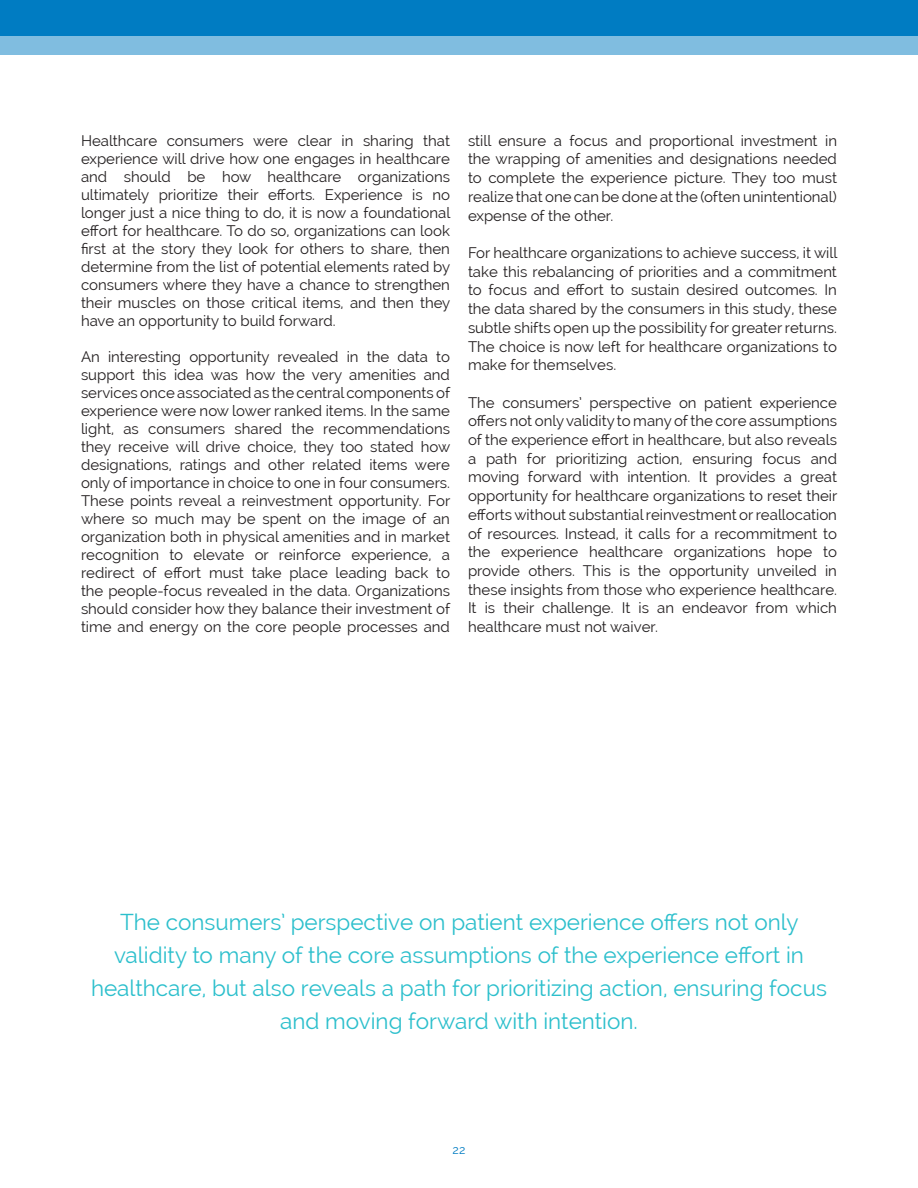
<style>
.page{position:relative;width:918px;height:1188px;background:#fff}
.page>*{position:absolute;margin:0;border:0;box-sizing:border-box;transform-origin:0 0}
.t1{font:22.5px/33px "Raleway";color:#2cbfcc;text-align:center}
.t2{font:15px/18px "Raleway";color:#231f20;text-align:justify}
.t3{font:12px "Raleway";color:#007cc2}
</style>
<div class="page">
<svg style="left:0;top:0;width:918px;height:54px;background:#2a91cc"></svg>
<p class="t2" style="left:81px;top:132px;width:371px">Healthcare consumers were clear in sharing that experience will drive how one engages in healthcare and should be how healthcare organizations ultimately prioritize their efforts. Experience is no longer just a nice thing to do, it is now a foundational effort for healthcare. To do so, organizations can look first at the story they look for others to share, then determine from the list of potential elements rated by consumers where they have a chance to strengthen their muscles on those critical items, and then they have an opportunity to build forward.</p>
<p class="t2" style="left:81px;top:348px;width:371px">An interesting opportunity revealed in the data to support this idea was how the very amenities and services once associated as the central components of experience were now lower ranked items. In the same light, as consumers shared the recommendations they receive will drive choice, they too stated how designations, ratings and other related items were only of importance in choice to one in four consumers.<br>These points reveal a reinvestment opportunity. For where so much may be spent on the image of an organization both in physical amenities and in market recognition to elevate or reinforce experience, a redirect of effort must take place leading back to the people-focus revealed in the data. Organizations should consider how they balance their investment of time and energy on the core people processes and</p>
<p class="t2" style="left:468px;top:131px;width:371px;line-height:18.8px">still ensure a focus and proportional investment in the wrapping of amenities and designations needed to complete the experience picture. They too must realize that one can be done at the (often unintentional) expense of the other.</p>
<p class="t2" style="left:468px;top:243px;width:371px;line-height:18.8px">For healthcare organizations to achieve success, it will take this rebalancing of priorities and a commitment to focus and effort to sustain desired outcomes. In the data shared by the consumers in this study, these subtle shifts open up the possibility for greater returns.<br>The choice is now left for healthcare organizations to make for themselves.</p>
<p class="t2" style="left:468px;top:393px;width:371px;line-height:18.8px">The consumers’ perspective on patient experience offers not only validity to many of the core assumptions of the experience effort in healthcare, but also reveals a path for prioritizing action, ensuring focus and moving forward with intention. It provides a great opportunity for healthcare organizations to reset their efforts without substantial reinvestment or reallocation of resources. Instead, it calls for a recommitment to the experience healthcare organizations hope to provide others. This is the opportunity unveiled in these insights from those who experience healthcare.<br>It is their challenge. It is an endeavor from which healthcare must not waiver.</p>
<p class="t1" style="left:91px;top:905px;width:737px">The consumers’ perspective on patient experience offers not only validity to many of the core assumptions of the experience effort in healthcare, but also reveals a path for prioritizing action, ensuring focus and moving forward with intention.</p>
<p class="t3" style="left:453px;top:1143px;width:14px">22</p>
</div>
